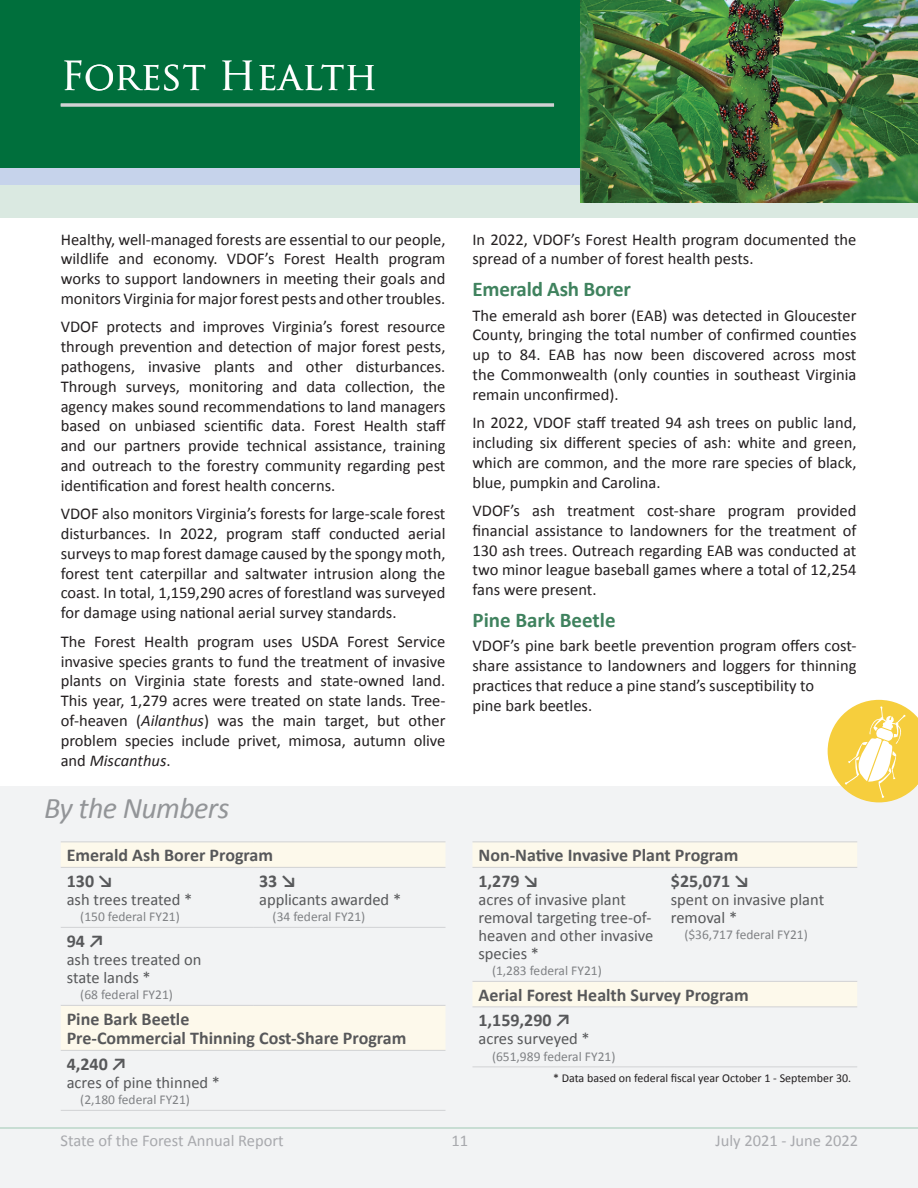
<style>
.page{position:relative;width:918px;height:1188px;background:#fff}
.page>*{position:absolute;margin:0;border:0;box-sizing:border-box;transform-origin:0 0}
.t1{font:39px "Trajan Pro";color:#fff}
.t2{font:italic 30px "Calibri";letter-spacing:-.02em;color:#939598}
.t3{font:700 21px "Calibri";letter-spacing:-.01em;color:#3f825e}
.t4{font:700 18px/25.5px "Calibri";color:#57585a}
.t5{font:16.5px/19.8px "Calibri";color:#231f20;text-align:justify}
.t6{font:16.5px/18px "Calibri";color:#57585a}
.t7{font:16.5px "Calibri";color:#a8a9ad}
.t8{font:13.5px "Calibri";color:#808285}
.t9{font:12px "Calibri";color:#231f20}
.s1{font-style:italic}
</style>
<div class="page">
<div style="left:0;top:0;width:918px;height:202px;background:#006f3c"></div>
<div style="left:0;top:168px;width:918px;height:25px;background:#c6d3eb"></div>
<div style="left:0;top:186px;width:918px;height:32px;background:#dae9e1"></div>
<img style="left:580px;top:0;width:338px;height:202px">
<div style="left:0;top:786px;width:918px;height:402px;background:#f2f3f4"></div>
<svg style="left:828px;top:700px;width:90px;height:102px"></svg>
<hr style="left:61px;top:104px;width:493px;height:2px;background:#d1d2d4">
<svg style="left:61px;top:843px;width:384px;height:207px"></svg>
<hr style="left:61px;top:842px;width:192px;height:1px;background:#d1d2d4">
<hr style="left:253px;top:842px;width:193px;height:1px;background:#d1d2d4">
<hr style="left:61px;top:867px;width:192px;height:1px;background:#d1d2d4">
<hr style="left:253px;top:867px;width:193px;height:1px;background:#d1d2d4">
<hr style="left:61px;top:927px;width:192px;height:1px;background:#d1d2d4">
<hr style="left:253px;top:927px;width:193px;height:1px;background:#d1d2d4">
<hr style="left:61px;top:1005px;width:192px;height:1px;background:#d1d2d4">
<hr style="left:253px;top:1005px;width:193px;height:1px;background:#d1d2d4">
<hr style="left:61px;top:1050px;width:192px;height:1px;background:#d1d2d4">
<hr style="left:253px;top:1050px;width:193px;height:1px;background:#d1d2d4">
<hr style="left:61px;top:1110px;width:192px;height:1px;background:#d1d2d4">
<hr style="left:253px;top:1110px;width:193px;height:1px;background:#d1d2d4">
<svg style="left:472px;top:843px;width:385px;height:164px"></svg>
<hr style="left:472px;top:842px;width:193px;height:1px;background:#d1d2d4">
<hr style="left:665px;top:842px;width:192px;height:1px;background:#d1d2d4">
<hr style="left:472px;top:867px;width:193px;height:1px;background:#d1d2d4">
<hr style="left:665px;top:867px;width:192px;height:1px;background:#d1d2d4">
<hr style="left:472px;top:981px;width:193px;height:1px;background:#d1d2d4">
<hr style="left:665px;top:981px;width:192px;height:1px;background:#d1d2d4">
<hr style="left:472px;top:1007px;width:193px;height:1px;background:#d1d2d4">
<hr style="left:665px;top:1007px;width:192px;height:1px;background:#d1d2d4">
<hr style="left:472px;top:1067px;width:193px;height:1px;background:#d1d2d4">
<hr style="left:665px;top:1067px;width:192px;height:1px;background:#d1d2d4">
<hr style="left:0;top:1127px;width:918px;height:2px;background:#bbd7c9">
<h1 class="t1" style="left:61px;top:51px;width:318px">Forest Health</h1>
<p class="t5" style="left:61px;top:228px;width:386px">Healthy, well-managed forests are essential to our people, wildlife and economy. VDOF’s Forest Health program works to support landowners in meeting their goals and monitors Virginia for major forest pests and other troubles.</p>
<p class="t5" style="left:61px;top:316px;width:386px">VDOF protects and improves Virginia’s forest resource through prevention and detection of major forest pests, pathogens, invasive plants and other disturbances.<br>Through surveys, monitoring and data collection, the agency makes sound recommendations to land managers based on unbiased scientific data. Forest Health staff and our partners provide technical assistance, training and outreach to the forestry community regarding pest identification and forest health concerns.</p>
<p class="t5" style="left:61px;top:503px;width:386px">VDOF also monitors Virginia’s forests for large-scale forest disturbances. In 2022, program staff conducted aerial surveys to map forest damage caused by the spongy moth, forest tent caterpillar and saltwater intrusion along the coast. In total, 1,159,290 acres of forestland was surveyed for damage using national aerial survey standards.</p>
<p class="t5" style="left:61px;top:631px;width:386px">The Forest Health program uses USDA Forest Service invasive species grants to fund the treatment of invasive plants on Virginia state forests and state-owned land.<br>This year, 1,279 acres were treated on state lands. Tree&shy;of-heaven (<span class="s1">Ailanthus</span>) was the main target, but other problem species include privet, mimosa, autumn olive and <span class="s1">Miscanthus</span>.</p>
<h2 class="t2" style="left:44px;top:787px;width:187px">By the Numbers</h2>
<p class="t4" style="left:67px;top:843px;width:208px">Emerald Ash Borer Program<br>130 ↘</p>
<p class="t6" style="left:67px;top:890px;width:127px">ash trees treated *</p>
<p class="t8" style="left:80px;top:909px;width:101px">(150 federal FY21)</p>
<p class="t4" style="left:259px;top:868px;width:39px">33 ↘</p>
<p class="t6" style="left:259px;top:890px;width:144px">applicants awarded *</p>
<p class="t8" style="left:273px;top:909px;width:94px">(34 federal FY21)</p>
<p class="t4" style="left:67px;top:928px;width:39px">94 ↗</p>
<p class="t6" style="left:67px;top:950px;width:136px">ash trees treated on state lands *</p>
<p class="t8" style="left:80px;top:987px;width:94px">(68 federal FY21)</p>
<p class="t4" style="left:67px;top:1009px;width:341px;line-height:19.5px">Pine Bark Beetle<br>Pre-Commercial Thinning Cost-Share Program</p>
<p class="t4" style="left:67px;top:1051px;width:62px">4,240 ↗</p>
<p class="t6" style="left:67px;top:1073px;width:155px">acres of pine thinned *</p>
<p class="t8" style="left:80px;top:1092px;width:111px">(2,180 federal FY21)</p>
<p class="t5" style="left:473px;top:228px;width:385px">In 2022, VDOF’s Forest Health program documented the spread of a number of forest health pests.</p>
<p class="t3" style="left:472px;top:276px;width:160px">Emerald Ash Borer</p>
<p class="t5" style="left:472px;top:304px;width:386px">The emerald ash borer (EAB) was detected in Gloucester County, bringing the total number of confirmed counties up to 84. EAB has now been discovered across most the Commonwealth (only counties in southeast Virginia remain unconfirmed).</p>
<p class="t5" style="left:472px;top:412px;width:386px">In 2022, VDOF staff treated 94 ash trees on public land, including six different species of ash: white and green, which are common, and the more rare species of black, blue, pumpkin and Carolina.</p>
<p class="t5" style="left:472px;top:500px;width:386px">VDOF’s ash treatment cost-share program provided financial assistance to landowners for the treatment of 130 ash trees. Outreach regarding EAB was conducted at two minor league baseball games where a total of 12,254 fans were present.</p>
<p class="t3" style="left:472px;top:607px;width:145px">Pine Bark Beetle</p>
<p class="t5" style="left:472px;top:635px;width:385px;text-align:left">VDOF’s pine bark beetle prevention program offers cost&shy;share assistance to landowners and loggers for thinning practices that reduce a pine stand’s susceptibility to<br>pine bark beetles.</p>
<p class="t4" style="left:478px;top:843px;width:261px">Non-Native Invasive Plant Program<br>1,279 ↘</p>
<p class="t6" style="left:478px;top:890px;width:177px">acres of invasive plant removal targeting tree-of&shy;heaven and other invasive species *</p>
<p class="t8" style="left:492px;top:963px;width:111px">(1,283 federal FY21)</p>
<p class="t4" style="left:671px;top:868px;width:80px">$25,071 ↘</p>
<p class="t6" style="left:671px;top:890px;width:155px">spent on invasive plant removal *</p>
<p class="t8" style="left:684px;top:927px;width:125px">($36,717 federal FY21)</p>
<p class="t4" style="left:478px;top:982px;width:272px">Aerial Forest Health Survey Program<br>1,159,290 ↗</p>
<p class="t6" style="left:478px;top:1029px;width:113px">acres surveyed *</p>
<p class="t8" style="left:492px;top:1048px;width:125px">(651,989 federal FY21)</p>
<p class="t9" style="left:553px;top:1070px;width:300px">* Data based on federal fiscal year October 1 - September 30.</p>
<p class="t7" style="left:60px;top:1131px;width:225px">State of the Forest Annual Report</p>
<p class="t7" style="left:451px;top:1131px;width:18px">11</p>
<p class="t7" style="left:715px;top:1131px;width:144px">July 2021 - June 2022</p>
</div>
